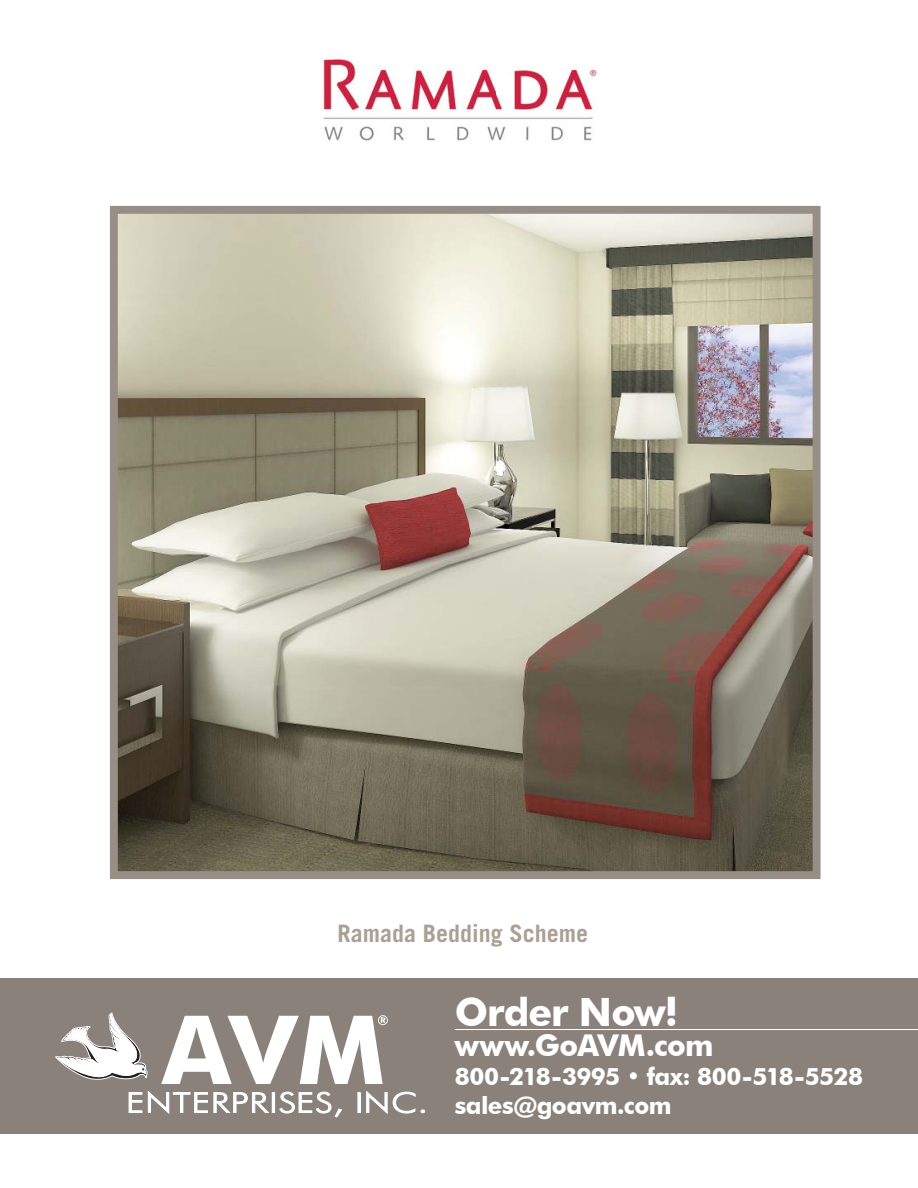
<style>
.page{position:relative;width:918px;height:1188px;background:#fff}
.page>*{position:absolute;margin:0;border:0;box-sizing:border-box;transform-origin:0 0}
.t1{font:700 39px "Futura BT";letter-spacing:-.025em;color:#fff}
.t2{font:700 30px "Futura BT";letter-spacing:-.025em;color:#fff}
.t3{font:700 24px/28.8px "Futura BT";letter-spacing:-.02em;color:#fff}
.t4{font:700 24px "Trade Gothic";color:#aba095}
</style>
<div class="page">
<img style="left:119px;top:215px;width:693px;height:655px">
<div style="left:110px;top:206px;width:711px;height:673px;border:8px solid #978f86"></div>
<img style="left:321px;top:58px;width:278px;height:83px">
<div style="left:0;top:978px;width:918px;height:155px;background:#8a827a"></div>
<hr style="left:455px;top:1029px;width:463px;height:1px;background:#fff">
<svg style="left:55px;top:1013px;width:370px;height:105px"></svg>
<p class="t4" style="left:337px;top:919px;width:252px">Ramada Bedding Scheme</p>
<p class="t1" style="left:455px;top:988px;width:225px">Order Now!</p>
<p class="t2" style="left:455px;top:1027px;width:261px">www.GoAVM.com</p>
<p class="t3" style="left:455px;top:1062px;width:410px">800-218-3995 • fax: 800-518-5528 sales@goavm.com</p>
</div>
